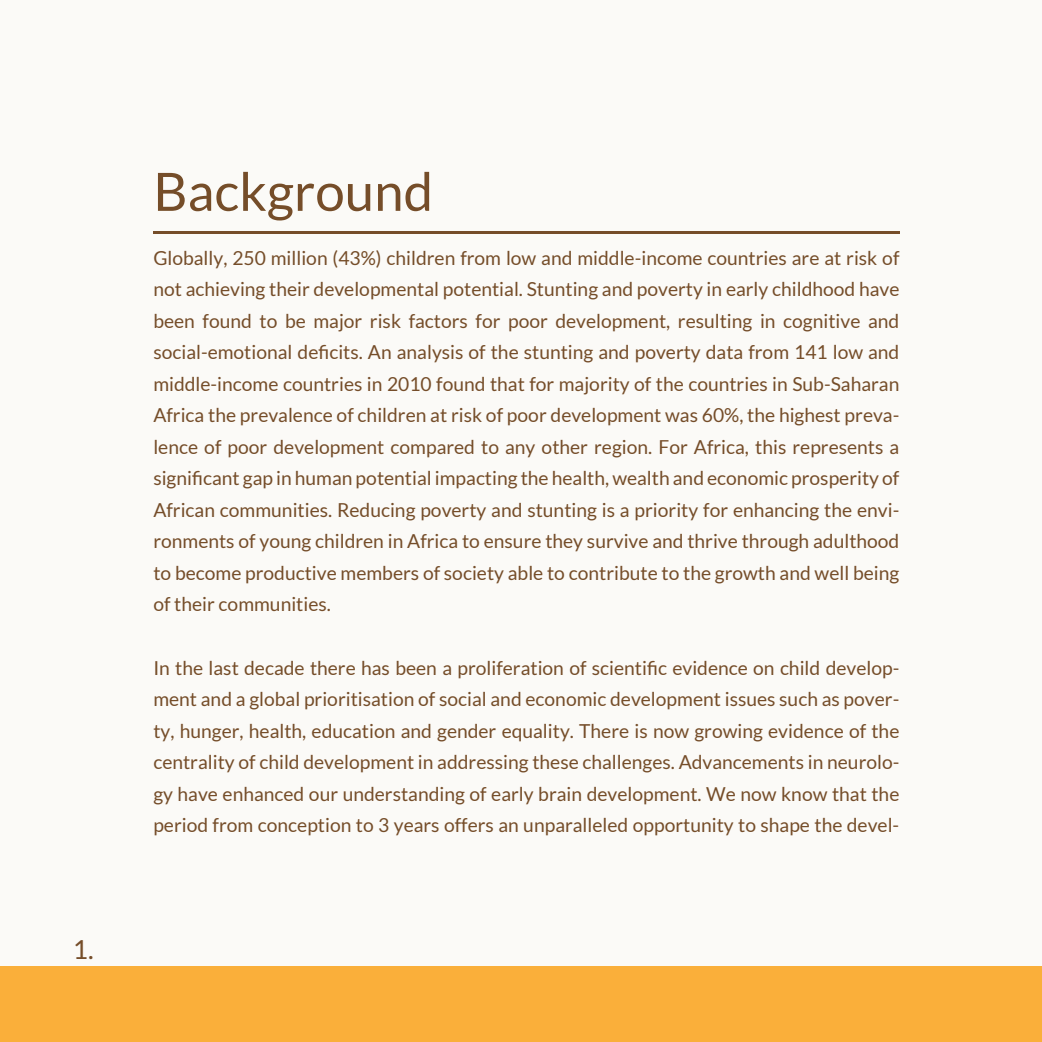
<style>
.page{position:relative;width:1042px;height:1042px;background:#fbfaf7}
.page>*{position:absolute;margin:0;border:0;box-sizing:border-box;transform-origin:0 0}
.t1{font:52.85px "Lato";color:#754d29}
.t2{font:26.25px "Lato";color:#754d29}
.t3{font:19.25px/31.5px "Lato";color:#754d29;text-align:justify}
</style>
<div class="page">
<hr style="left:153px;top:231px;width:746px;height:3px;background:#754d29">
<div style="left:0;top:966px;width:1042px;height:76px;background:#faaf3a"></div>
<h2 class="t2" style="left:73px;top:934px;width:22px">1.</h2>
<h1 class="t1" style="left:153px;top:162px;width:281px">Background</h1>
<p class="t3" style="left:153px;top:242px;width:747px">Globally, 250 million (43%) children from low and middle-income countries are at risk of not achieving their developmental potential. Stunting and poverty in early childhood have been found to be major risk factors for poor development, resulting in cognitive and social-emotional deficits. An analysis of the stunting and poverty data from 141 low and middle-income countries in 2010 found that for majority of the countries in Sub-Saharan Africa the prevalence of children at risk of poor development was 60%, the highest preva&shy;lence of poor development compared to any other region. For Africa, this represents a significant gap in human potential impacting the health, wealth and economic prosperity of African communities. Reducing poverty and stunting is a priority for enhancing the envi&shy;ronments of young children in Africa to ensure they survive and thrive through adulthood to become productive members of society able to contribute to the growth and well being of their communities.</p>
<p class="t3" style="left:153px;top:652px;width:747px">In the last decade there has been a proliferation of scientific evidence on child develop&shy;ment and a global prioritisation of social and economic development issues such as pover&shy;ty, hunger, health, education and gender equality. There is now growing evidence of the centrality of child development in addressing these challenges. Advancements in neurolo&shy;gy have enhanced our understanding of early brain development. We now know that the period from conception to 3 years offers an unparalleled opportunity to shape the devel-</p>
</div>
